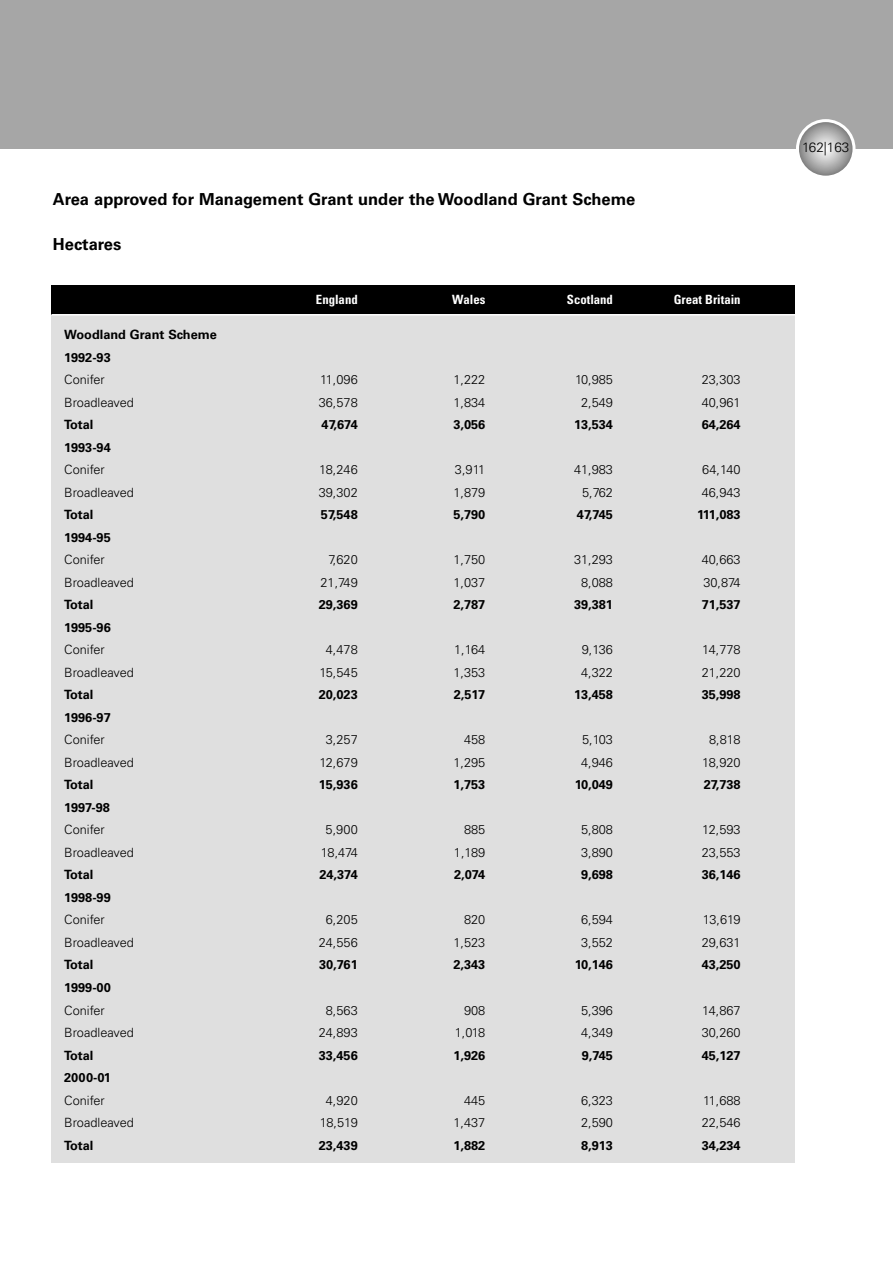
<style>
.page{position:relative;width:893px;height:1262px;background:#fff}
.page>*{position:absolute;margin:0;border:0;box-sizing:border-box;transform-origin:0 0}
.t1{font:700 16.5px "Univers";color:#000}
.t2{font:300 13.5px "Univers";color:#000}
.t3{font:300 12.75px "Univers";color:#000}
.t4{font:700 12.75px/22.5px "Univers";color:#000}
.t5{font:700 condensed 12.75px "Univers";color:#fff}
</style>
<div class="page">
<div style="left:0;top:0;width:892px;height:149px;background:#a6a6a6"></div>
<svg style="left:796px;top:119px;width:59px;height:57px"></svg>
<div style="left:51px;top:285px;width:744px;height:30px;background:#000"></div>
<div style="left:51px;top:315px;width:744px;height:847px;background:#dfdfdf"></div>
<hr style="left:51px;top:314px;width:744px;height:1px;background:#fff">
<p class="t1" style="left:53px;top:193px;width:584px">Area approved for Management Grant under the Woodland Grant Scheme</p>
<p class="t1" style="left:53px;top:238px;width:70px">Hectares</p>
<p class="t5" style="left:316px;top:295px;width:43px">England</p>
<p class="t5" style="left:452px;top:295px;width:35px">Wales</p>
<p class="t5" style="left:567px;top:295px;width:48px">Scotland</p>
<p class="t5" style="left:673px;top:295px;width:68px">Great Britain</p>
<p class="t4" style="left:64px;top:324px;width:154px">Woodland Grant Scheme<br>1992-93</p>
<p class="t3" style="left:64px;top:375px;width:42px">Conifer</p>
<p class="t3" style="left:320px;top:375px;width:39px">11,096</p>
<p class="t3" style="left:453px;top:375px;width:33px">1,222</p>
<p class="t3" style="left:575px;top:375px;width:40px">10,985</p>
<p class="t3" style="left:701px;top:375px;width:40px">23,303</p>
<p class="t3" style="left:64px;top:397px;width:71px">Broadleaved</p>
<p class="t3" style="left:319px;top:397px;width:40px">36,578</p>
<p class="t3" style="left:453px;top:397px;width:33px">1,834</p>
<p class="t3" style="left:581px;top:397px;width:33px">2,549</p>
<p class="t3" style="left:701px;top:397px;width:40px">40,961</p>
<p class="t4" style="left:64px;top:414px;width:31px">Total</p>
<p class="t4" style="left:321px;top:414px;width:38px">47,674</p>
<p class="t4" style="left:453px;top:414px;width:33px">3,056</p>
<p class="t4" style="left:574px;top:414px;width:40px">13,534</p>
<p class="t4" style="left:701px;top:414px;width:40px">64,264</p>
<p class="t4" style="left:64px;top:437px;width:48px">1993-94</p>
<p class="t3" style="left:64px;top:465px;width:42px">Conifer</p>
<p class="t3" style="left:319px;top:465px;width:40px">18,246</p>
<p class="t3" style="left:455px;top:465px;width:32px">3,911</p>
<p class="t3" style="left:574px;top:465px;width:40px">41,983</p>
<p class="t3" style="left:702px;top:465px;width:40px">64,140</p>
<p class="t3" style="left:64px;top:487px;width:71px">Broadleaved</p>
<p class="t3" style="left:319px;top:487px;width:40px">39,302</p>
<p class="t3" style="left:453px;top:487px;width:33px">1,879</p>
<p class="t3" style="left:582px;top:487px;width:32px">5,762</p>
<p class="t3" style="left:701px;top:487px;width:40px">46,943</p>
<p class="t4" style="left:64px;top:504px;width:31px">Total</p>
<p class="t4" style="left:321px;top:504px;width:38px">57,548</p>
<p class="t4" style="left:453px;top:504px;width:33px">5,790</p>
<p class="t4" style="left:577px;top:504px;width:38px">47,745</p>
<p class="t4" style="left:697px;top:504px;width:45px">111,083</p>
<p class="t4" style="left:64px;top:527px;width:48px">1994-95</p>
<p class="t3" style="left:64px;top:555px;width:42px">Conifer</p>
<p class="t3" style="left:328px;top:555px;width:31px">7,620</p>
<p class="t3" style="left:453px;top:555px;width:33px">1,750</p>
<p class="t3" style="left:574px;top:555px;width:40px">31,293</p>
<p class="t3" style="left:701px;top:555px;width:40px">40,663</p>
<p class="t3" style="left:64px;top:577px;width:71px">Broadleaved</p>
<p class="t3" style="left:320px;top:577px;width:39px">21,749</p>
<p class="t3" style="left:453px;top:577px;width:33px">1,037</p>
<p class="t3" style="left:581px;top:577px;width:33px">8,088</p>
<p class="t3" style="left:703px;top:577px;width:39px">30,874</p>
<p class="t4" style="left:64px;top:594px;width:31px">Total</p>
<p class="t4" style="left:319px;top:594px;width:40px">29,369</p>
<p class="t4" style="left:453px;top:594px;width:33px">2,787</p>
<p class="t4" style="left:574px;top:594px;width:40px">39,381</p>
<p class="t4" style="left:701px;top:594px;width:40px">71,537</p>
<p class="t4" style="left:64px;top:617px;width:48px">1995-96</p>
<p class="t3" style="left:64px;top:645px;width:42px">Conifer</p>
<p class="t3" style="left:326px;top:645px;width:33px">4,478</p>
<p class="t3" style="left:454px;top:645px;width:33px">1,164</p>
<p class="t3" style="left:581px;top:645px;width:33px">9,136</p>
<p class="t3" style="left:702px;top:645px;width:40px">14,778</p>
<p class="t3" style="left:64px;top:667px;width:71px">Broadleaved</p>
<p class="t3" style="left:319px;top:667px;width:40px">15,545</p>
<p class="t3" style="left:453px;top:667px;width:33px">1,353</p>
<p class="t3" style="left:581px;top:667px;width:33px">4,322</p>
<p class="t3" style="left:701px;top:667px;width:40px">21,220</p>
<p class="t4" style="left:64px;top:684px;width:31px">Total</p>
<p class="t4" style="left:319px;top:684px;width:40px">20,023</p>
<p class="t4" style="left:454px;top:684px;width:33px">2,517</p>
<p class="t4" style="left:574px;top:684px;width:40px">13,458</p>
<p class="t4" style="left:701px;top:684px;width:40px">35,998</p>
<p class="t4" style="left:64px;top:707px;width:48px">1996-97</p>
<p class="t3" style="left:64px;top:735px;width:42px">Conifer</p>
<p class="t3" style="left:326px;top:735px;width:33px">3,257</p>
<p class="t3" style="left:464px;top:735px;width:23px">458</p>
<p class="t3" style="left:582px;top:735px;width:32px">5,103</p>
<p class="t3" style="left:709px;top:735px;width:33px">8,818</p>
<p class="t3" style="left:64px;top:757px;width:71px">Broadleaved</p>
<p class="t3" style="left:319px;top:757px;width:40px">12,679</p>
<p class="t3" style="left:453px;top:757px;width:33px">1,295</p>
<p class="t3" style="left:581px;top:757px;width:33px">4,946</p>
<p class="t3" style="left:702px;top:757px;width:40px">18,920</p>
<p class="t4" style="left:64px;top:774px;width:31px">Total</p>
<p class="t4" style="left:319px;top:774px;width:40px">15,936</p>
<p class="t4" style="left:453px;top:774px;width:33px">1,753</p>
<p class="t4" style="left:574px;top:774px;width:40px">10,049</p>
<p class="t4" style="left:703px;top:774px;width:38px">27,738</p>
<p class="t4" style="left:64px;top:797px;width:47px">1997-98</p>
<p class="t3" style="left:64px;top:825px;width:42px">Conifer</p>
<p class="t3" style="left:325px;top:825px;width:34px">5,900</p>
<p class="t3" style="left:464px;top:825px;width:23px">885</p>
<p class="t3" style="left:581px;top:825px;width:33px">5,808</p>
<p class="t3" style="left:702px;top:825px;width:40px">12,593</p>
<p class="t3" style="left:64px;top:847px;width:71px">Broadleaved</p>
<p class="t3" style="left:321px;top:847px;width:38px">18,474</p>
<p class="t3" style="left:454px;top:847px;width:33px">1,189</p>
<p class="t3" style="left:581px;top:847px;width:33px">3,890</p>
<p class="t3" style="left:701px;top:847px;width:40px">23,553</p>
<p class="t4" style="left:64px;top:864px;width:31px">Total</p>
<p class="t4" style="left:319px;top:864px;width:40px">24,374</p>
<p class="t4" style="left:454px;top:864px;width:33px">2,074</p>
<p class="t4" style="left:581px;top:864px;width:33px">9,698</p>
<p class="t4" style="left:701px;top:864px;width:40px">36,146</p>
<p class="t4" style="left:64px;top:887px;width:48px">1998-99</p>
<p class="t3" style="left:64px;top:915px;width:42px">Conifer</p>
<p class="t3" style="left:326px;top:915px;width:33px">6,205</p>
<p class="t3" style="left:464px;top:915px;width:23px">820</p>
<p class="t3" style="left:581px;top:915px;width:33px">6,594</p>
<p class="t3" style="left:703px;top:915px;width:39px">13,619</p>
<p class="t3" style="left:64px;top:937px;width:71px">Broadleaved</p>
<p class="t3" style="left:319px;top:937px;width:40px">24,556</p>
<p class="t3" style="left:453px;top:937px;width:33px">1,523</p>
<p class="t3" style="left:581px;top:937px;width:33px">3,552</p>
<p class="t3" style="left:701px;top:937px;width:40px">29,631</p>
<p class="t4" style="left:64px;top:954px;width:31px">Total</p>
<p class="t4" style="left:319px;top:954px;width:40px">30,761</p>
<p class="t4" style="left:453px;top:954px;width:33px">2,343</p>
<p class="t4" style="left:574px;top:954px;width:40px">10,146</p>
<p class="t4" style="left:701px;top:954px;width:40px">43,250</p>
<p class="t4" style="left:64px;top:977px;width:48px">1999-00</p>
<p class="t3" style="left:64px;top:1005px;width:42px">Conifer</p>
<p class="t3" style="left:326px;top:1005px;width:33px">8,563</p>
<p class="t3" style="left:464px;top:1005px;width:23px">908</p>
<p class="t3" style="left:581px;top:1005px;width:33px">5,396</p>
<p class="t3" style="left:702px;top:1005px;width:40px">14,867</p>
<p class="t3" style="left:64px;top:1027px;width:71px">Broadleaved</p>
<p class="t3" style="left:319px;top:1027px;width:40px">24,893</p>
<p class="t3" style="left:455px;top:1027px;width:32px">1,018</p>
<p class="t3" style="left:581px;top:1027px;width:33px">4,349</p>
<p class="t3" style="left:701px;top:1027px;width:40px">30,260</p>
<p class="t4" style="left:64px;top:1044px;width:31px">Total</p>
<p class="t4" style="left:319px;top:1044px;width:40px">33,456</p>
<p class="t4" style="left:453px;top:1044px;width:33px">1,926</p>
<p class="t4" style="left:582px;top:1044px;width:33px">9,745</p>
<p class="t4" style="left:701px;top:1044px;width:40px">45,127</p>
<p class="t4" style="left:64px;top:1067px;width:48px">2000-01</p>
<p class="t3" style="left:64px;top:1095px;width:42px">Conifer</p>
<p class="t3" style="left:326px;top:1095px;width:33px">4,920</p>
<p class="t3" style="left:464px;top:1095px;width:23px">445</p>
<p class="t3" style="left:581px;top:1095px;width:33px">6,323</p>
<p class="t3" style="left:703px;top:1095px;width:39px">11,688</p>
<p class="t3" style="left:64px;top:1117px;width:71px">Broadleaved</p>
<p class="t3" style="left:320px;top:1117px;width:39px">18,519</p>
<p class="t3" style="left:453px;top:1117px;width:33px">1,437</p>
<p class="t3" style="left:581px;top:1117px;width:33px">2,590</p>
<p class="t3" style="left:701px;top:1117px;width:40px">22,546</p>
<p class="t4" style="left:64px;top:1134px;width:31px">Total</p>
<p class="t4" style="left:319px;top:1134px;width:40px">23,439</p>
<p class="t4" style="left:453px;top:1134px;width:33px">1,882</p>
<p class="t4" style="left:581px;top:1134px;width:33px">8,913</p>
<p class="t4" style="left:701px;top:1134px;width:40px">34,234</p>
<p class="t2" style="left:802px;top:143px;width:49px">162|163</p>
</div>
